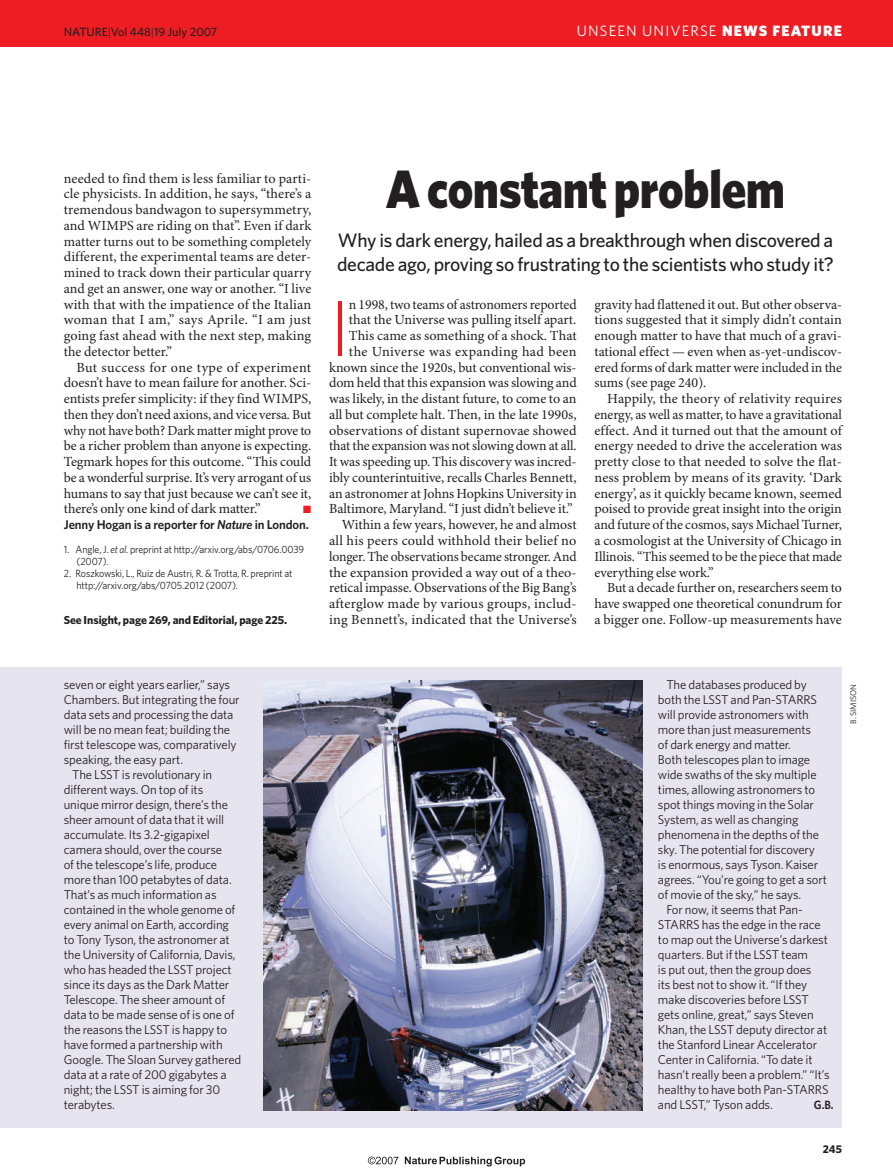
<style>
.page{position:relative;width:893px;height:1174px;background:#fff}
.page>*{position:absolute;margin:0;border:0;box-sizing:border-box;transform-origin:0 0}
.t1{font:300 79.35px "Whitney";color:#ee1d23}
.t2{font:900 54px "Whitney";letter-spacing:-.01em;color:#231f20;scale:.9 1}
.t3{font:500 19.5px/24px "Whitney";letter-spacing:-.015em;color:#231f20}
.t4{font:15px "Whitney";letter-spacing:.075em;color:#fff}
.t5{font:13.95px/15.8px "Minion Pro";letter-spacing:-.005em;color:#231f20;text-align:justify}
.t6{font:12.75px "Whitney";letter-spacing:-.01em;color:#231f20}
.t7{font:600 12.75px "Whitney";letter-spacing:-.01em;color:#231f20}
.t8{font:500 12px "Whitney";color:#231f20}
.t9{font:600 12px "Whitney";color:#231f20;scale:.95 1}
.t10{font:700 11.7px "Whitney";letter-spacing:-.005em;color:#231f20}
.t11{font:700 11.25px "Whitney";color:#231f20}
.t12{font:10.5px/12px "Whitney";letter-spacing:-.01em;color:#231f20;scale:.95 1}
.t13{font:10.5px "Zapf Dingbats";color:#ee1d23}
.t14{font:8.25px "Whitney";color:#231f20}
.s1{font-weight:300}
.s2{font-weight:900}
.s3{font-style:italic}
</style>
<div class="page">
<div style="left:0;top:667px;width:842px;height:461px;background:#e6e4ef"></div>
<img style="left:264px;top:680px;width:379px;height:430px">
<div style="left:0;top:0;width:893px;height:47px;background:#ee1d23"></div>
<svg style="left:405px;top:1156px;width:120px;height:10px"></svg>
<svg style="left:368px;top:1156px;width:30px;height:8px"></svg>
<p class="t8" style="left:64px;top:27px;width:155px">NATURE<span class="s1">|</span>Vol 448<span class="s1">|</span>19 July 2007</p>
<p class="t4" style="left:577px;top:25px;width:267px">UNSEEN UNIVERSE <span class="s2">NEWS FEATURE</span></p>
<p class="t5" style="left:64px;top:171px;width:249px">needed to find them is less familiar to parti&shy;cle physicists. In addition, he says, “there’s a tremendous bandwagon to supersymmetry, and WIMPS are riding on that”. Even if dark matter turns out to be something completely different, the experimental teams are deter&shy;mined to track down their particular quarry and get an answer, one way or another. “I live with that with the impatience of the Italian woman that I am,” says Aprile. “I am just going fast ahead with the next step, making the detector better.”</p>
<p class="t5" style="left:64px;top:360px;width:249px;text-indent:13px">But success for one type of experiment doesn’t have to mean failure for another. Sci&shy;entists prefer simplicity: if they find WIMPS, then they don’t need axions, and vice versa. But why not have both? Dark matter might prove to be a richer problem than anyone is expecting.<br>Tegmark hopes for this outcome. “This could be a wonderful surprise. It’s very arrogant of us humans to say that just because we can’t see it, there’s only one kind of dark matter.”</p>
<p class="t13" style="left:303px;top:505px;width:9px">■</p>
<p class="t7" style="left:64px;top:520px;width:247px">Jenny Hogan is a reporter for <span class="s3">Nature</span> in London.</p>
<p class="t12" style="left:77px;top:544px;width:241px;text-indent:-13px">1. Angle, J. <span class="s3">et al.</span> preprint at http://arxiv.org/abs/0706.0039 (2007).</p>
<p class="t12" style="left:77px;top:568px;width:229px;text-indent:-13px">2. Roszkowski, L., Ruiz de Austri, R. &amp; Trotta, R. preprint at http://arxiv.org/abs/0705.2012 (2007).</p>
<p class="t10" style="left:64px;top:615px;width:225px">See Insight, page 269, and Editorial, page 225.</p>
<h2 class="t2" style="left:386px;top:169px;width:445px">A constant problem</h2>
<h3 class="t3" style="left:337px;top:229px;width:498px">Why is dark energy, hailed as a breakthrough when discovered a decade ago, proving so frustrating to the scientists who study it?</h3>
<p class="t5" style="left:329px;top:297px;width:249px;text-align:right">n 1998, two teams of astronomers reported that the Universe was pulling itself apart.<br>This came as something of a shock. That the Universe was expanding had been known since the 1920s, but conventional wis&shy;dom held that this expansion was slowing and was likely, in the distant future, to come to an all but complete halt. Then, in the late 1990s, observations of distant supernovae showed that the expansion was not slowing down at all.<br>It was speeding up. This discovery was incred&shy;ibly counterintuitive, recalls Charles Bennett, an astronomer at Johns Hopkins University in Baltimore, Maryland. “I just didn’t believe it.” Within a few years, however, he and almost all his peers could withhold their belief no longer. The observations became stronger. And the expansion provided a way out of a theo&shy;retical impasse. Observations of the Big Bang’s afterglow made by various groups, includ&shy;ing Bennett’s, indicated that the Universe’s</p>
<p class="t5" style="left:594px;top:297px;width:249px">gravity had flattened it out. But other observa&shy;tions suggested that it simply didn’t contain enough matter to have that much of a gravi&shy;tational effect — even when as-yet-undiscov&shy;ered forms of dark matter were included in the sums (see page 240).</p>
<h1 class="t1" style="left:329px;top:299px;width:22px">I</h1>
<p class="t5" style="left:594px;top:392px;width:249px;text-indent:13px">Happily, the theory of relativity requires energy, as well as matter, to have a gravitational effect. And it turned out that the amount of energy needed to drive the acceleration was pretty close to that needed to solve the flat&shy;ness problem by means of its gravity. ‘Dark energy’, as it quickly became known, seemed poised to provide great insight into the origin and future of the cosmos, says Michael Turner, a cosmologist at the University of Chicago in Illinois. “This seemed to be the piece that made everything else work.”</p>
<p class="t5" style="left:594px;top:581px;width:249px;text-indent:13px">But a decade further on, researchers seem to have swapped one theoretical conundrum for a bigger one. Follow-up measurements have</p>
<p class="t6" style="left:64px;top:680px;width:168px">seven or eight years earlier,” says</p>
<p class="t6" style="left:64px;top:695px;width:177px">Chambers. But integrating the four</p>
<p class="t6" style="left:64px;top:710px;width:171px">data sets and processing the data</p>
<p class="t6" style="left:64px;top:725px;width:168px">will be no mean feat; building the</p>
<p class="t6" style="left:64px;top:740px;width:174px">first telescope was, comparatively</p>
<p class="t6" style="left:64px;top:755px;width:121px">speaking, the easy part.</p>
<p class="t6" style="left:72px;top:770px;width:141px">The LSST is revolutionary in</p>
<p class="t6" style="left:64px;top:785px;width:141px">different ways. On top of its</p>
<p class="t6" style="left:64px;top:800px;width:166px">unique mirror design, there’s the</p>
<p class="t6" style="left:64px;top:815px;width:162px">sheer amount of data that it will</p>
<p class="t6" style="left:64px;top:830px;width:148px">accumulate. Its 3.2-gigapixel</p>
<p class="t6" style="left:64px;top:845px;width:160px">camera should, over the course</p>
<p class="t6" style="left:64px;top:860px;width:155px">of the telescope’s life, produce</p>
<p class="t6" style="left:64px;top:875px;width:170px">more than 100 petabytes of data.</p>
<p class="t6" style="left:64px;top:890px;width:154px">That’s as much information as</p>
<p class="t6" style="left:64px;top:905px;width:173px">contained in the whole genome of</p>
<p class="t6" style="left:64px;top:920px;width:167px">every animal on Earth, according</p>
<p class="t6" style="left:64px;top:935px;width:168px">to Tony Tyson, the astronomer at</p>
<p class="t6" style="left:64px;top:950px;width:173px">the University of California, Davis,</p>
<p class="t6" style="left:64px;top:965px;width:170px">who has headed the LSST project</p>
<p class="t6" style="left:64px;top:980px;width:167px">since its days as the Dark Matter</p>
<p class="t6" style="left:64px;top:995px;width:163px">Telescope. The sheer amount of</p>
<p class="t6" style="left:64px;top:1010px;width:172px">data to be made sense of is one of</p>
<p class="t6" style="left:64px;top:1025px;width:165px">the reasons the LSST is happy to</p>
<p class="t6" style="left:64px;top:1040px;width:160px">have formed a partnership with</p>
<p class="t6" style="left:64px;top:1055px;width:179px">Google. The Sloan Survey gathered</p>
<p class="t6" style="left:64px;top:1070px;width:164px">data at a rate of 200 gigabytes a</p>
<p class="t6" style="left:64px;top:1085px;width:158px">night; the LSST is aiming for 30</p>
<p class="t6" style="left:64px;top:1100px;width:53px">terabytes.</p>
<p class="t6" style="left:666px;top:680px;width:142px">The databases produced by</p>
<p class="t6" style="left:658px;top:695px;width:161px">both the LSST and Pan-STARRS</p>
<p class="t6" style="left:658px;top:710px;width:152px">will provide astronomers with</p>
<p class="t6" style="left:658px;top:725px;width:155px">more than just measurements</p>
<p class="t6" style="left:658px;top:740px;width:135px">of dark energy and matter.</p>
<p class="t6" style="left:658px;top:755px;width:154px">Both telescopes plan to image</p>
<p class="t6" style="left:658px;top:770px;width:160px">wide swaths of the sky multiple</p>
<p class="t6" style="left:658px;top:785px;width:159px">times, allowing astronomers to</p>
<p class="t6" style="left:658px;top:800px;width:157px">spot things moving in the Solar</p>
<p class="t6" style="left:658px;top:815px;width:142px">System, as well as changing</p>
<p class="t6" style="left:658px;top:830px;width:163px">phenomena in the depths of the</p>
<p class="t6" style="left:658px;top:845px;width:158px">sky. The potential for discovery</p>
<p class="t6" style="left:658px;top:860px;width:162px">is enormous, says Tyson. Kaiser</p>
<p class="t6" style="left:658px;top:875px;width:170px">agrees. “You’re going to get a sort</p>
<p class="t6" style="left:658px;top:890px;width:145px">of movie of the sky,” he says.</p>
<p class="t6" style="left:666px;top:905px;width:138px">For now, it seems that Pan-</p>
<p class="t6" style="left:658px;top:920px;width:164px">STARRS has the edge in the race</p>
<p class="t6" style="left:658px;top:935px;width:171px">to map out the Universe’s darkest</p>
<p class="t6" style="left:658px;top:950px;width:152px">quarters. But if the LSST team</p>
<p class="t6" style="left:658px;top:965px;width:155px">is put out, then the group does</p>
<p class="t6" style="left:658px;top:980px;width:151px">its best not to show it. “If they</p>
<p class="t6" style="left:658px;top:995px;width:152px">make discoveries before LSST</p>
<p class="t6" style="left:658px;top:1010px;width:157px">gets online, great,” says Steven</p>
<p class="t6" style="left:658px;top:1025px;width:171px">Khan, the LSST deputy director at</p>
<p class="t6" style="left:658px;top:1040px;width:161px">the Stanford Linear Accelerator</p>
<p class="t6" style="left:658px;top:1055px;width:156px">Center in California. “To date it</p>
<p class="t6" style="left:658px;top:1070px;width:173px">hasn’t really been a problem.” “It’s</p>
<p class="t6" style="left:658px;top:1085px;width:172px">healthy to have both Pan-STARRS</p>
<p class="t6" style="left:658px;top:1100px;width:116px">and LSST,” Tyson adds.</p>
<p class="t9" style="left:814px;top:1100px;width:22px">G.B.</p>
<p class="t14" style="left:850px;top:724px;width:42px;rotate:-90deg">B. SIMISON</p>
<p class="t11" style="left:823px;top:1144px;width:21px">245</p>
</div>
